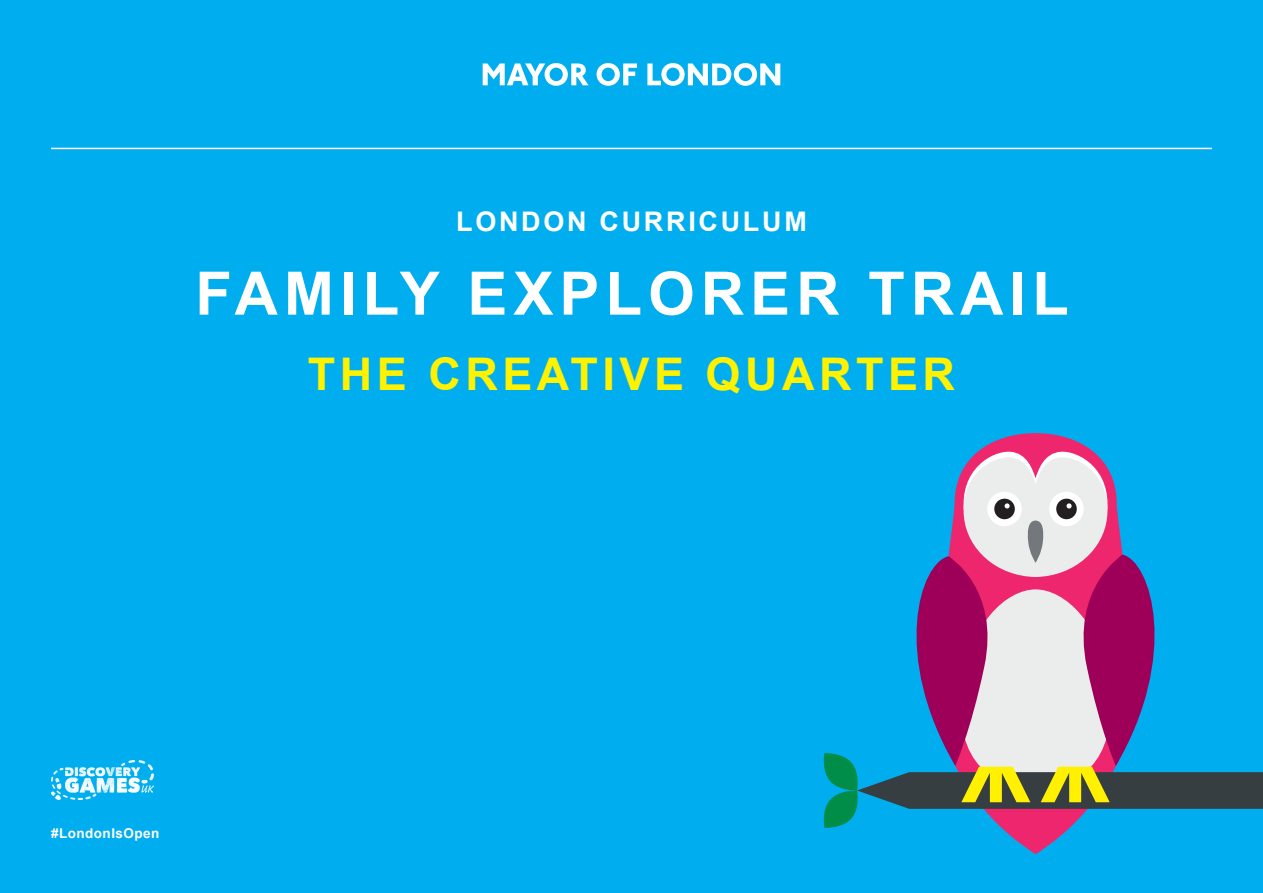
<style>
.page{position:relative;width:1263px;height:893px;background:#00aeef}
.page>*{position:absolute;margin:0;border:0;box-sizing:border-box;transform-origin:0 0}
.t1{font:700 60px "Arial";letter-spacing:.1em;color:#fff}
.t2{font:700 45px "Arial";letter-spacing:.1em;color:#fff200}
.t3{font:700 27px "Arial";letter-spacing:.1em;color:#fff}
.body_text{font:700 13.5px "Arial";letter-spacing:.035em;color:#fff}
</style>
<div class="page">
<svg style="left:483px;top:63px;width:105px;height:23px"></svg>
<svg style="left:596px;top:63px;width:41px;height:23px"></svg>
<svg style="left:647px;top:63px;width:133px;height:23px"></svg>
<hr style="left:51px;top:148px;width:1161px;height:1px;background:#fff">
<svg style="left:979px;top:433px;width:114px;height:421px"></svg>
<svg style="left:823px;top:451px;width:440px;height:378px"></svg>
<img style="left:51px;top:760px;width:102px;height:40px">
<p class="t3" style="left:456px;top:203px;width:352px">LONDON CURRICULUM</p>
<p class="t1" style="left:195px;top:254px;width:875px">FAMILY EXPLORER TRAIL</p>
<p class="t2" style="left:308px;top:344px;width:649px">THE CREATIVE QUARTER</p>
<p class="body_text" style="left:51px;top:824px;width:110px">#LondonIsOpen</p>
</div>
